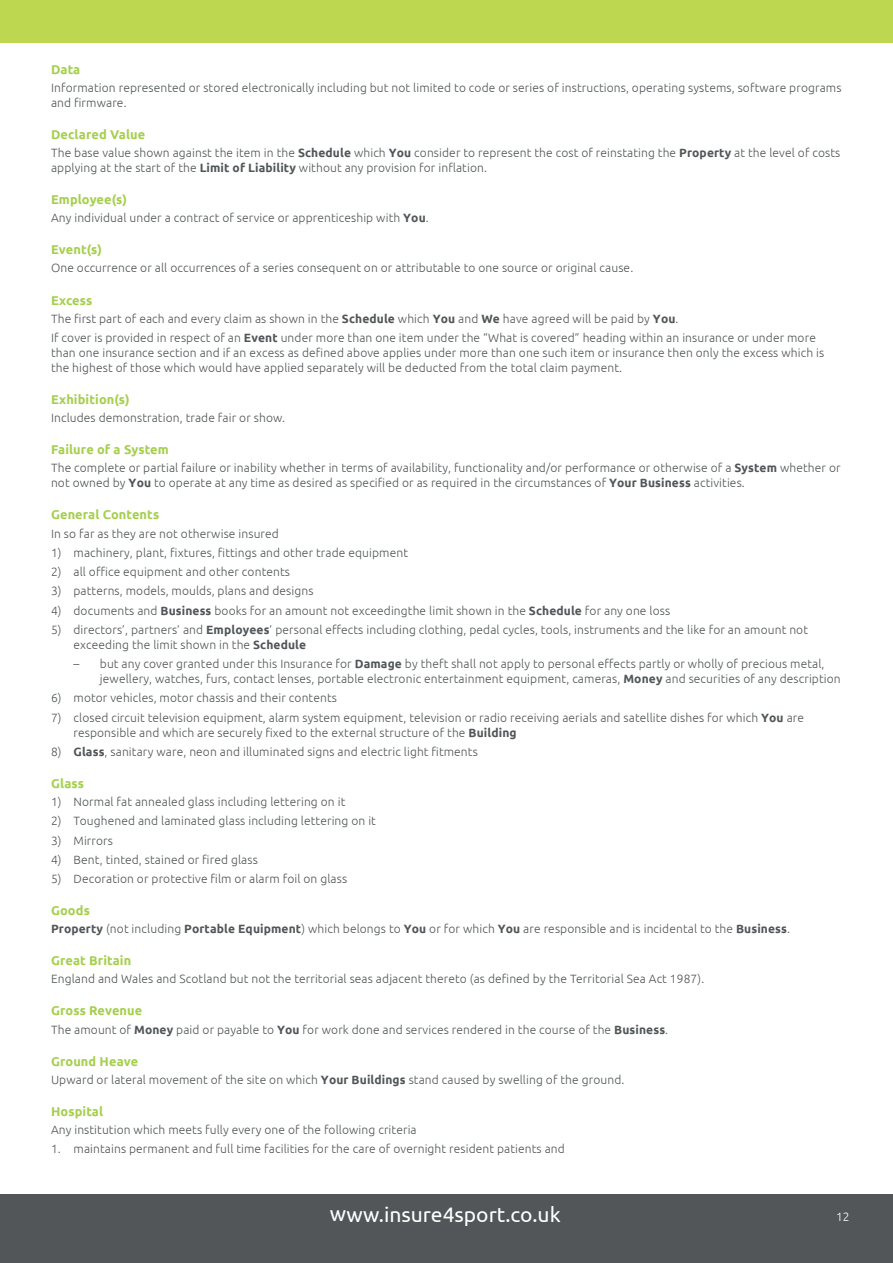
<style>
.page{position:relative;width:893px;height:1263px;background:#fff}
.page>*{position:absolute;margin:0;border:0;box-sizing:border-box;transform-origin:0 0}
.t1{font:21px "Ubuntu";letter-spacing:-.005em;color:#fff}
.t2{font:700 12.75px "Ubuntu";letter-spacing:.01em;color:#a5cf4d}
.t3{font:300 12px/15px "Ubuntu";letter-spacing:.01em;color:#525658}
.t4{font:300 12px "Ubuntu";color:#fff}
.s1{font-weight:700}
</style>
<div class="page">
<div style="left:0;top:1194px;width:893px;height:69px;background:#525658"></div>
<div style="left:0;top:0;width:893px;height:43px;background:#bdd750"></div>
<p class="t2" style="left:51px;top:61px;width:31px">Data</p>
<p class="t3" style="left:51px;top:80px;width:792px">Information represented or stored electronically including but not limited to code or series of instructions, operating systems, software programs and firmware.</p>
<p class="t2" style="left:51px;top:127px;width:96px">Declared Value</p>
<p class="t3" style="left:51px;top:145px;width:791px">The base value shown against the item in the <span class="s1">Schedule</span> which <span class="s1">You</span> consider to represent the cost of reinstating the <span class="s1">Property</span> at the level of costs applying at the start of the <span class="s1">Limit of Liability</span> without any provision for inflation.</p>
<p class="t2" style="left:51px;top:192px;width:77px">Employee(s)</p>
<p class="t3" style="left:51px;top:210px;width:379px">Any individual under a contract of service or apprenticeship with <span class="s1">You</span>.</p>
<p class="t2" style="left:51px;top:242px;width:52px">Event(s)</p>
<p class="t3" style="left:51px;top:260px;width:584px">One occurrence or all occurrences of a series consequent on or attributable to one source or original cause.</p>
<p class="t2" style="left:51px;top:292px;width:43px">Excess</p>
<p class="t3" style="left:51px;top:308px;width:766px;line-height:19.2px">The first part of each and every claim as shown in the <span class="s1">Schedule</span> which <span class="s1">You</span> and <span class="s1">We</span> have agreed will be paid by <span class="s1">You</span>.<br>If cover is provided in respect of an <span class="s1">Event</span> under more than one item under the “What is covered” heading within an insurance or under more</p>
<p class="t3" style="left:51px;top:345px;width:775px">than one insurance section and if an excess as defined above applies under more than one such item or insurance then only the excess which is the highest of those which would have applied separately will be deducted from the total claim payment.</p>
<p class="t2" style="left:51px;top:392px;width:80px">Exhibition(s)</p>
<p class="t3" style="left:51px;top:410px;width:236px">Includes demonstration, trade fair or show.</p>
<p class="t2" style="left:51px;top:442px;width:119px">Failure of a System</p>
<p class="t3" style="left:51px;top:460px;width:791px">The complete or partial failure or inability whether in terms of availability, functionality and/or performance or otherwise of a <span class="s1">System</span> whether or not owned by <span class="s1">You</span> to operate at any time as desired as specified or as required in the circumstances of <span class="s1">Your Business</span> activities.</p>
<p class="t2" style="left:51px;top:507px;width:110px">General Contents</p>
<p class="t3" style="left:51px;top:525px;width:229px">In so far as they are not otherwise insured</p>
<p class="t3" style="left:51px;top:545px;width:358px">1) machinery, plant, fixtures, fittings and other trade equipment</p>
<p class="t3" style="left:51px;top:564px;width:240px">2) all office equipment and other contents</p>
<p class="t3" style="left:51px;top:583px;width:264px">3) patterns, models, moulds, plans and designs</p>
<p class="t3" style="left:51px;top:602px;width:621px">4) documents and <span class="s1">Business</span> books for an amount not exceedingthe limit shown in the <span class="s1">Schedule</span> for any one loss</p>
<p class="t3" style="left:74px;top:622px;width:736px;text-indent:-22px">5) directors’, partners’ and <span class="s1">Employees</span>’ personal effects including clothing, pedal cycles, tools, instruments and the like for an amount not exceeding the limit shown in the <span class="s1">Schedule</span></p>
<p class="t3" style="left:100px;top:656px;width:742px;text-indent:-26px">– but any cover granted under this Insurance for <span class="s1">Damage</span> by theft shall not apply to personal effects partly or wholly of precious metal, jewellery, watches, furs, contact lenses, portable electronic entertainment equipment, cameras, <span class="s1">Money</span> and securities of any description</p>
<p class="t3" style="left:51px;top:690px;width:287px">6) motor vehicles, motor chassis and their contents</p>
<p class="t3" style="left:74px;top:709px;width:732px;text-indent:-22px">7) closed circuit television equipment, alarm system equipment, television or radio receiving aerials and satellite dishes for which <span class="s1">You</span> are responsible and which are securely fixed to the external structure of the <span class="s1">Building</span></p>
<p class="t3" style="left:51px;top:744px;width:428px">8) <span class="s1">Glass</span>, sanitary ware, neon and illuminated signs and electric light fitments</p>
<p class="t2" style="left:51px;top:776px;width:35px">Glass</p>
<p class="t3" style="left:51px;top:794px;width:296px">1) Normal fat annealed glass including lettering on it</p>
<p class="t3" style="left:51px;top:813px;width:326px">2) Toughened and laminated glass including lettering on it</p>
<p class="t3" style="left:51px;top:832px;width:64px">3) Mirrors</p>
<p class="t3" style="left:51px;top:852px;width:208px">4) Bent, tinted, stained or fired glass</p>
<p class="t3" style="left:51px;top:871px;width:298px">5) Decoration or protective film or alarm foil on glass</p>
<p class="t2" style="left:51px;top:903px;width:40px">Goods</p>
<p class="t3" style="left:51px;top:921px;width:740px"><span class="s1">Property</span> (not including <span class="s1">Portable Equipment</span>) which belongs to <span class="s1">You</span> or for which <span class="s1">You</span> are responsible and is incidental to the <span class="s1">Business</span>.</p>
<p class="t2" style="left:51px;top:953px;width:82px">Great Britain</p>
<p class="t3" style="left:51px;top:971px;width:655px">England and Wales and Scotland but not the territorial seas adjacent thereto (as defined by the Territorial Sea Act 1987).</p>
<p class="t2" style="left:51px;top:1003px;width:93px">Gross Revenue</p>
<p class="t3" style="left:51px;top:1021px;width:619px">The amount of <span class="s1">Money</span> paid or payable to <span class="s1">You</span> for work done and services rendered in the course of the <span class="s1">Business</span>.</p>
<p class="t2" style="left:51px;top:1053px;width:89px">Ground Heave</p>
<p class="t3" style="left:51px;top:1072px;width:575px">Upward or lateral movement of the site on which <span class="s1">Your Buildings</span> stand caused by swelling of the ground.</p>
<p class="t2" style="left:51px;top:1103px;width:54px">Hospital</p>
<p class="t3" style="left:51px;top:1122px;width:367px">Any institution which meets fully every one of the following criteria</p>
<p class="t3" style="left:51px;top:1141px;width:515px">1. maintains permanent and full time facilities for the care of overnight resident patients and</p>
<h1 class="t1" style="left:330px;top:1202px;width:232px">www.insure4sport.co.uk</h1>
<p class="t4" style="left:836px;top:1210px;width:15px">12</p>
</div>
